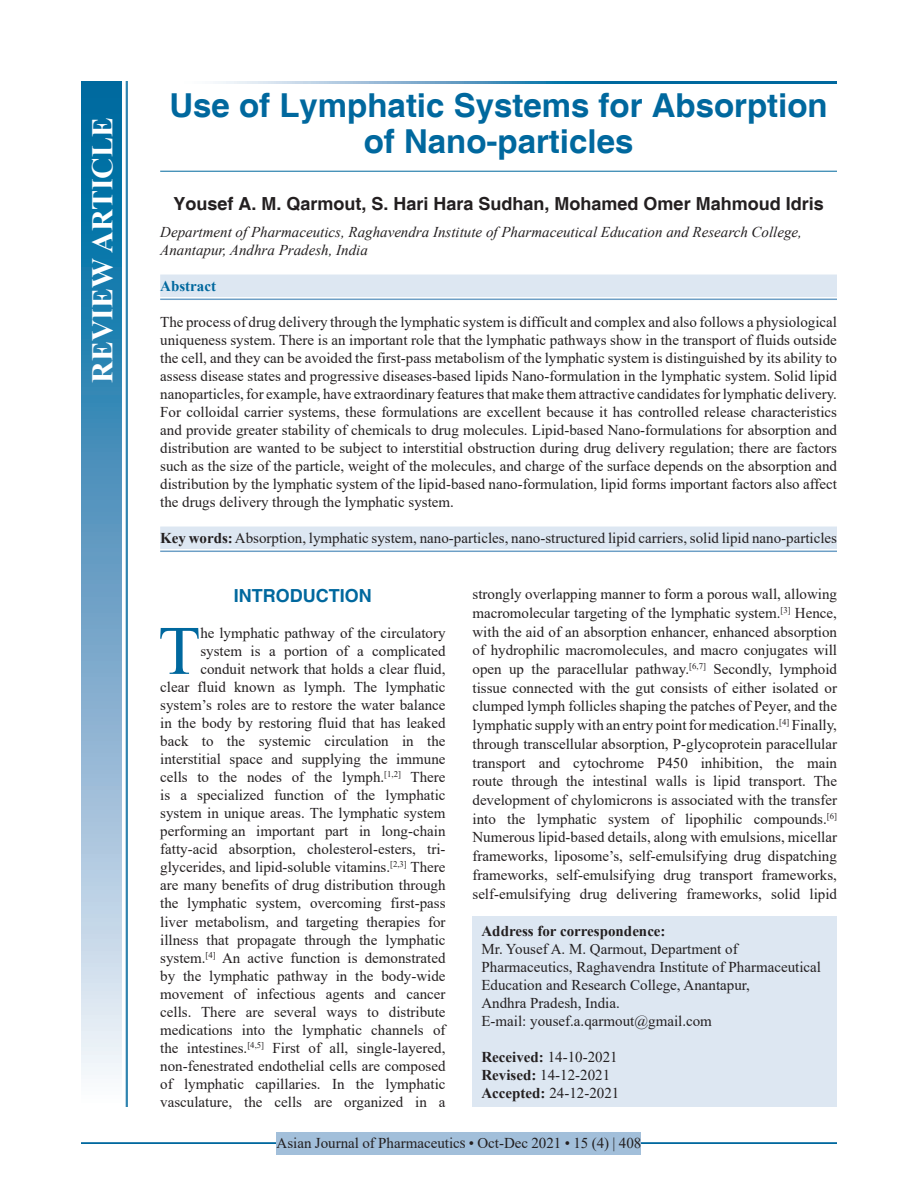
<style>
.page{position:relative;width:918px;height:1188px;background:#fff}
.page>*{position:absolute;margin:0;border:0;box-sizing:border-box;transform-origin:0 0}
.DROP_CAP_TX{font:69.3px "Times New Roman";color:#00689e}
.AT{font:700 33px/36px "Helvetica";color:#00689e;text-align:center}
.AH{font:700 30px "Times New Roman";color:#fff}
.AU{font:700 18px "Helvetica";color:#231f20}
.t1{font:700 18px "Helvetica";color:#00689e}
.DROP_CAP_TX-2{font:15px/18px "Times New Roman";color:#231f20;text-align:right}
.ABS{font:15px/18px "Times New Roman";color:#231f20;text-align:justify}
.ADD{font:15px/18px "Times New Roman";color:#231f20}
.AFF{font:italic 15px/18px "Times New Roman";color:#231f20}
.KWD_1_L{font:15px "Times New Roman";color:#231f20}
.HIS{font:15px/18px "Times New Roman";color:#231f20}
.RF{font:15px "Times New Roman";color:#231f20}
.ABSH{font:700 15px "Times New Roman";color:#00689e}
.s1{font-weight:700}
</style>
<div class="page">
<hr style="left:81px;top:1142px;width:756px;height:2px;background:#00689e">
<div style="left:277px;top:1132px;width:364px;height:22px;background:#a2bfda"></div>
<hr style="left:160px;top:171px;width:677px;height:1px;background:#00689e">
<div style="left:160px;top:275px;width:677px;height:22px;background:#dde7f2"></div>
<hr style="left:160px;top:299px;width:677px;height:1px;background:#6d9fc6">
<div style="left:160px;top:527px;width:677px;height:22px;background:#dde7f2"></div>
<hr style="left:160px;top:551px;width:677px;height:1px;background:#6d9fc6">
<div style="left:472px;top:917px;width:365px;height:190px;background:#dde7f2"></div>
<svg style="left:215px;top:81px;width:622px;height:3px"></svg>
<div style="left:81px;top:81px;width:41px;height:1026px;background:linear-gradient(to bottom,#005e9a,#f6f0f9)"></div>
<hr style="left:127px;top:81px;width:1px;height:1026px;background:#00689e">
<hr style="left:126px;top:81px;width:1px;height:1026px;background:#00689e">
<p class="AH" style="left:81px;top:383px;width:267px;rotate:-90deg">REVIEW ARTICLE</p>
<p class="AT" style="left:169px;top:89px;width:660px">Use of Lymphatic Systems for Absorption of Nano-particles</p>
<p class="AU" style="left:174px;top:193px;width:652px">Yousef A. M. Qarmout, S. Hari Hara Sudhan, Mohamed Omer Mahmoud Idris</p>
<p class="AFF" style="left:160px;top:223px;width:643px">Department of Pharmaceutics, Raghavendra Institute of Pharmaceutical Education and Research College,<br>Anantapur, Andhra Pradesh, India</p>
<p class="ABSH" style="left:160px;top:275px;width:57px">Abstract</p>
<p class="ABS" style="left:160px;top:313px;width:678px">The process of drug delivery through the lymphatic system is difficult and complex and also follows a physiological uniqueness system. There is an important role that the lymphatic pathways show in the transport of fluids outside the cell, and they can be avoided the first-pass metabolism of the lymphatic system is distinguished by its ability to assess disease states and progressive diseases-based lipids Nano-formulation in the lymphatic system. Solid lipid nanoparticles, for example, have extraordinary features that make them attractive candidates for lymphatic delivery.<br>For colloidal carrier systems, these formulations are excellent because it has controlled release characteristics and provide greater stability of chemicals to drug molecules. Lipid-based Nano-formulations for absorption and distribution are wanted to be subject to interstitial obstruction during drug delivery regulation; there are factors such as the size of the particle, weight of the molecules, and charge of the surface depends on the absorption and distribution by the lymphatic system of the lipid-based nano-formulation, lipid forms important factors also affect the drugs delivery through the lymphatic system.</p>
<p class="KWD_1_L" style="left:160px;top:527px;width:678px"><span class="s1">Key words:</span> Absorption, lymphatic system, nano-particles, nano-structured lipid carriers, solid lipid nano-particles</p>
<h1 class="t1" style="left:234px;top:585px;width:139px">INTRODUCTION</h1>
<p class="DROP_CAP_TX-2" style="left:160px;top:623px;width:287px">he lymphatic pathway of the circulatory system is a portion of a complicated conduit network that holds a clear fluid,<br>clear fluid known as lymph. The lymphatic system’s roles are to restore the water balance in the body by restoring fluid that has leaked back to the systemic circulation in the interstitial space and supplying the immune cells to the nodes of the lymph.<sup>[1,2]</sup> There is a specialized function of the lymphatic system in unique areas. The lymphatic system performing an important part in long-chain fatty-acid absorption, cholesterol-esters, tri&shy;glycerides, and lipid-soluble vitamins.<sup>[2,3]</sup> There are many benefits of drug distribution through the lymphatic system, overcoming first-pass liver metabolism, and targeting therapies for illness that propagate through the lymphatic system.<sup>[4]</sup> An active function is demonstrated by the lymphatic pathway in the body-wide movement of infectious agents and cancer cells. There are several ways to distribute medications into the lymphatic channels of the intestines.<sup>[4,5]</sup> First of all, single-layered, non-fenestrated endothelial cells are composed of lymphatic capillaries. In the lymphatic vasculature, the cells are organized in a</p>
<p class="DROP_CAP_TX" style="left:158px;top:602px;width:44px">T</p>
<p class="DROP_CAP_TX-2" style="left:472px;top:584px;width:366px;line-height:18.8px;text-align:justify">strongly overlapping manner to form a porous wall, allowing macromolecular targeting of the lymphatic system.<sup>[3]</sup> Hence, with the aid of an absorption enhancer, enhanced absorption of hydrophilic macromolecules, and macro conjugates will open up the paracellular pathway.<sup>[6,7]</sup> Secondly, lymphoid tissue connected with the gut consists of either isolated or clumped lymph follicles shaping the patches of Peyer, and the lymphatic supply with an entry point for medication.<sup>[4]</sup> Finally, through transcellular absorption, P-glycoprotein paracellular transport and cytochrome P450 inhibition, the main route through the intestinal walls is lipid transport. The development of chylomicrons is associated with the transfer into the lymphatic system of lipophilic compounds.<sup>[6] </sup>Numerous lipid-based details, along with emulsions, micellar frameworks, liposome’s, self-emulsifying drug dispatching frameworks, self-emulsifying drug transport frameworks, self-emulsifying drug delivering frameworks, solid lipid</p>
<p class="ADD" style="left:482px;top:922px;width:341px"><span class="s1">Address for correspondence:<br></span>Mr. Yousef A. M. Qarmout, Department of Pharmaceutics, Raghavendra Institute of Pharmaceutical Education and Research College, Anantapur,<br>Andhra Pradesh, India.<br>E-mail: yousef.a.qarmout@gmail.com</p>
<p class="HIS" style="left:482px;top:1048px;width:139px"><span class="s1">Received:</span> 14-10-2021<br><span class="s1">Revised:</span> 14-12-2021<br><span class="s1">Accepted:</span> 24-12-2021</p>
<p class="RF" style="left:277px;top:1133px;width:366px">Asian Journal of Pharmaceutics • Oct-Dec 2021 • 15 (4) | 408</p>
</div>
